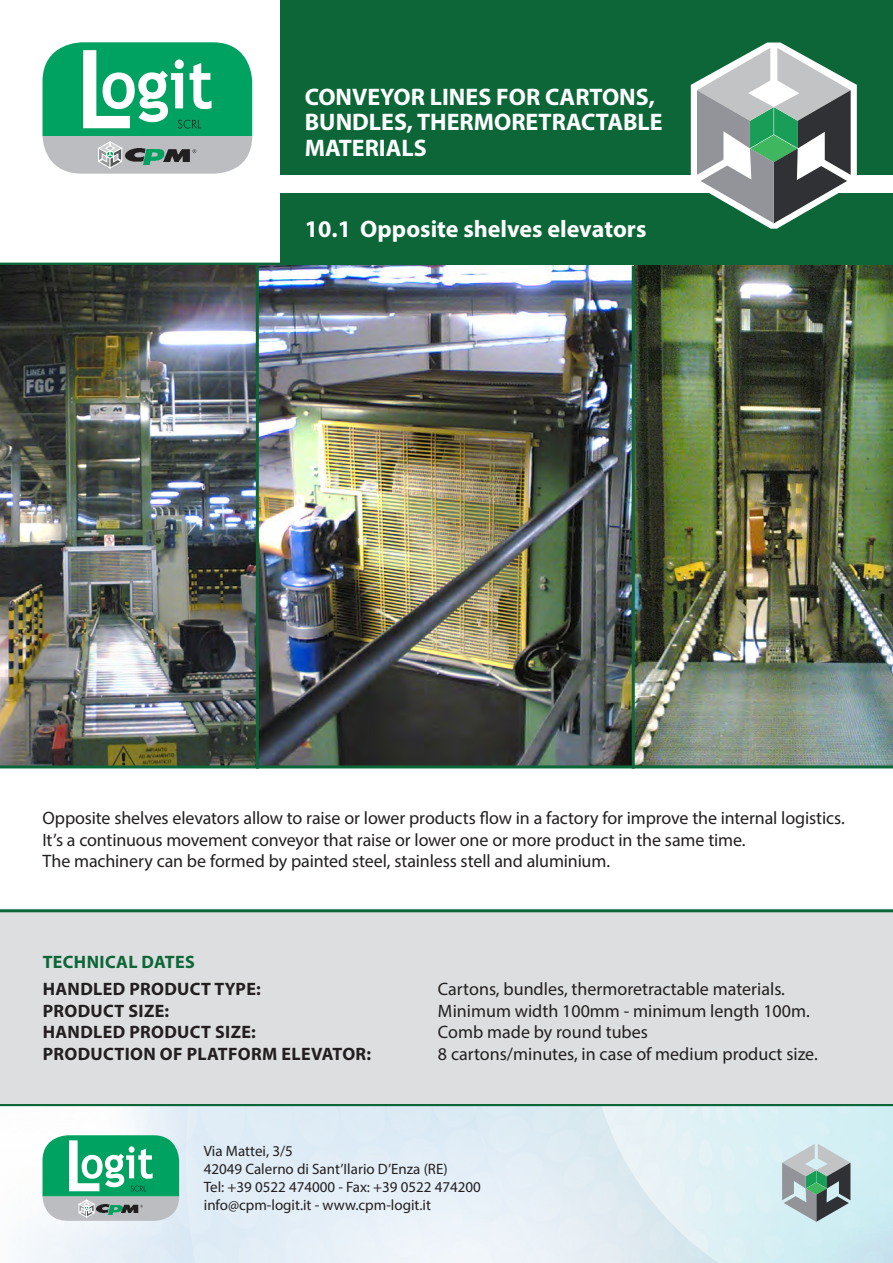
<style>
.page{position:relative;width:893px;height:1263px;background:#fff}
.page>*{position:absolute;margin:0;border:0;box-sizing:border-box;transform-origin:0 0}
.t1{font:700 24px/25.5px "Myriad Pro";color:#fff}
.t2{font:18px "Myriad Pro";letter-spacing:-.005em;color:#231f20}
.t3{font:700 18px "Myriad Pro";letter-spacing:.02em;color:#231f20}
.t4{font:700 18px "Myriad Pro";letter-spacing:.02em;color:#0c6638}
.t5{font:15px/18px "Myriad Pro";color:#231f20}
</style>
<div class="page">
<div style="left:280px;top:194px;width:613px;height:69px;background:#0c6638"></div>
<div style="left:280px;top:0;width:613px;height:175px;background:#0c6638"></div>
<svg style="left:691px;top:43px;width:166px;height:186px"></svg>
<svg style="left:782px;top:1144px;width:68px;height:78px;background:#99adab"></svg>
<hr style="left:0;top:263px;width:893px;height:3px;background:#0c6638">
<hr style="left:0;top:1103px;width:893px;height:3px;background:#0c6638">
<svg style="left:43px;top:1135px;width:136px;height:87px"></svg>
<svg style="left:43px;top:42px;width:209px;height:132px"></svg>
<div style="left:0;top:911px;width:893px;height:192px;background:#dddedf"></div>
<hr style="left:0;top:909px;width:893px;height:3px;background:#0c6638">
<img style="left:0;top:266px;width:893px;height:499px">
<hr style="left:256px;top:266px;width:3px;height:503px;background:#0c6638">
<hr style="left:632px;top:266px;width:3px;height:503px;background:#0c6638">
<hr style="left:0;top:765px;width:893px;height:3px;background:#0c6638">
<h1 class="t1" style="left:305px;top:83px;width:359px">CONVEYOR LINES FOR CARTONS,<br>BUNDLES, THERMORETRACTABLE<br>MATERIALS</h1>
<p class="t1" style="left:305px;top:215px;width:343px">10.1 Opposite shelves elevators</p>
<p class="t2" style="left:43px;top:807px;width:804px">Opposite shelves elevators allow to raise or lower products flow in a factory for improve the internal logistics.</p>
<p class="t2" style="left:43px;top:828px;width:704px">It’s a continuous movement conveyor that raise or lower one or more product in the same time.</p>
<p class="t2" style="left:43px;top:850px;width:569px">The machinery can be formed by painted steel, stainless stell and aluminium.</p>
<p class="t4" style="left:43px;top:950px;width:154px">TECHNICAL DATES</p>
<p class="t3" style="left:43px;top:977px;width:220px">HANDLED PRODUCT TYPE:</p>
<p class="t2" style="left:438px;top:978px;width:348px">Cartons, bundles, thermoretractable materials.</p>
<p class="t3" style="left:43px;top:999px;width:128px">PRODUCT SIZE:</p>
<p class="t2" style="left:438px;top:999px;width:373px">Minimum width 100mm - minimum length 100m.</p>
<p class="t3" style="left:43px;top:1020px;width:215px">HANDLED PRODUCT SIZE:</p>
<p class="t2" style="left:438px;top:1021px;width:212px">Comb made by round tubes</p>
<p class="t3" style="left:43px;top:1042px;width:330px">PRODUCTION OF PLATFORM ELEVATOR:</p>
<p class="t2" style="left:438px;top:1042px;width:381px">8 cartons/minutes, in case of medium product size.</p>
<p class="t5" style="left:204px;top:1142px;width:279px">Via Mattei, 3/5<br>42049 Calerno di Sant’Ilario D’Enza (RE)<br>Tel: +39 0522 474000 - Fax: +39 0522 474200 info@cpm-logit.it - www.cpm-logit.it</p>
</div>
